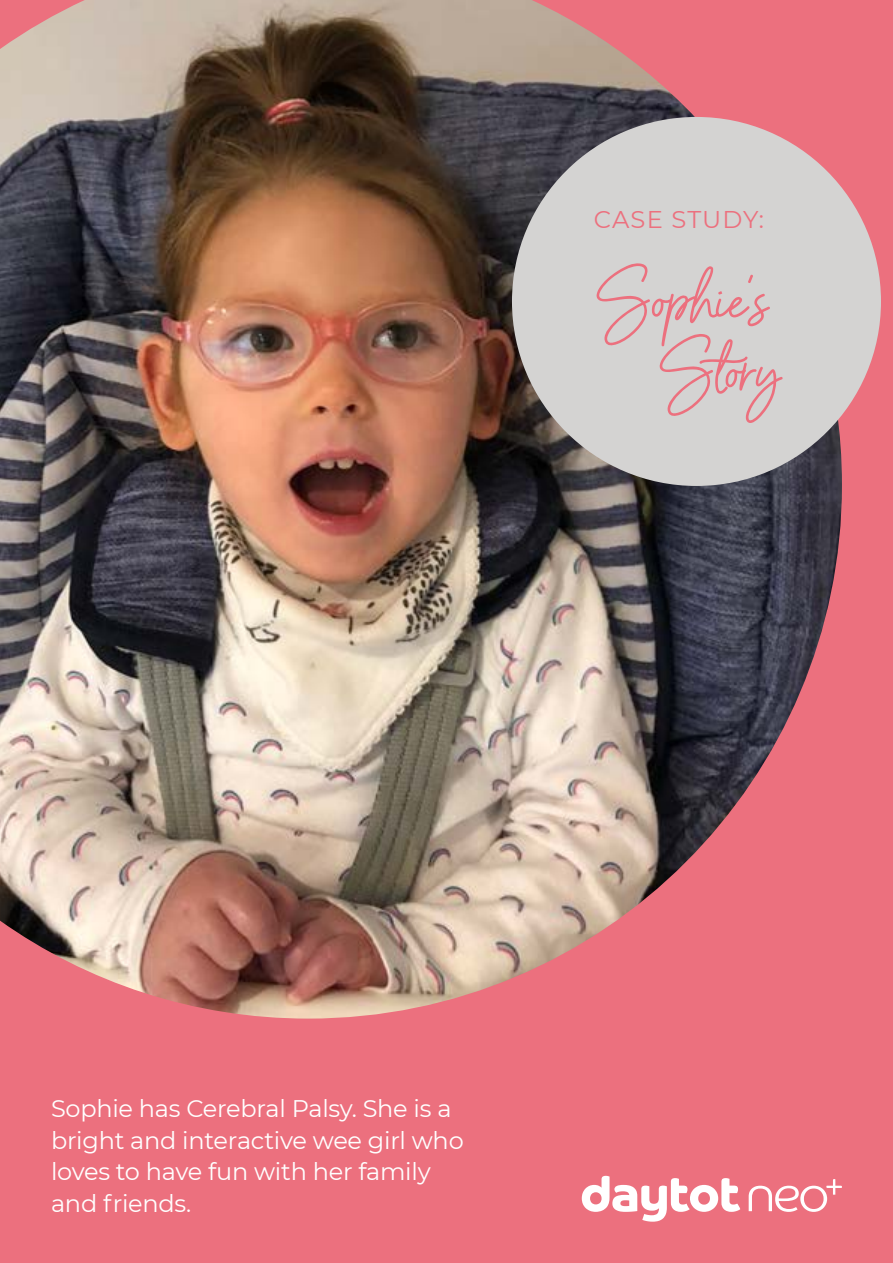
<style>
.page{position:relative;width:893px;height:1263px;background:#ec707e}
.page>*{position:absolute;margin:0;border:0;box-sizing:border-box;transform-origin:0 0}
.t1{font:55.8px/70.7px "Barcelony";letter-spacing:-.01em;color:#ec707e;text-align:right}
.t2{font:24.15px "Montserrat";letter-spacing:.04em;color:#ec707e}
.t3{font:24px/31.5px "Montserrat";letter-spacing:-.01em;color:#fff}
</style>
<div class="page">
<img style="left:0;top:0;width:842px;height:1018px">
<div style="left:512px;top:117px;width:369px;height:369px;background:#d4d3d2;border-radius:50%"></div>
<svg style="left:582px;top:1176px;width:158px;height:46px"></svg>
<svg style="left:749px;top:1179px;width:93px;height:33px"></svg>
<p class="t2" style="left:594px;top:202px;width:172px">CASE STUDY:</p>
<h1 class="t1" style="left:594px;top:261px;width:188px">Sophie’s<br>Story</h1>
<p class="t3" style="left:51px;top:1092px;width:414px">Sophie has Cerebral Palsy. She is a bright and interactive wee girl who loves to have fun with her family and friends.</p>
</div>
